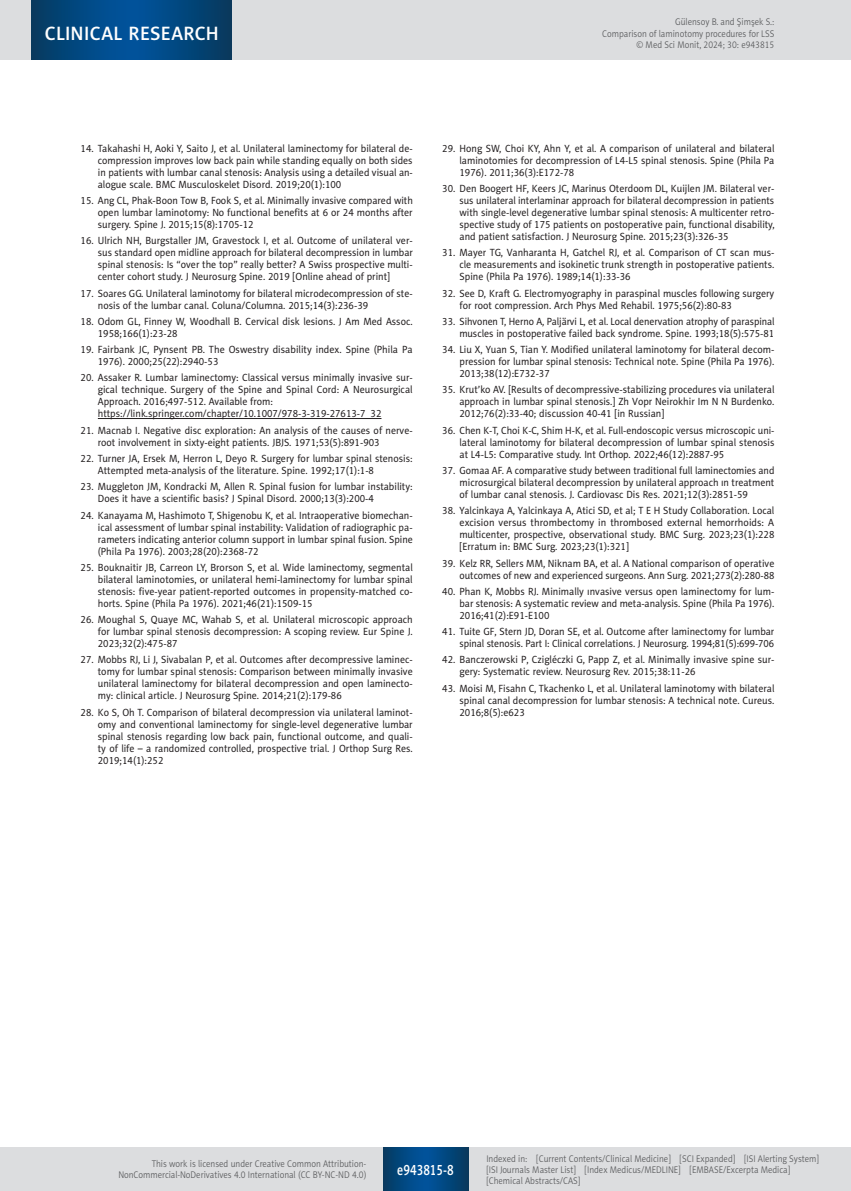
<style>
.page{position:relative;width:851px;height:1191px;background:#fff}
.page>*{position:absolute;margin:0;border:0;box-sizing:border-box;transform-origin:0 0}
.t1{font:19.5px "Naomi Sans EFN Medium";letter-spacing:.015em;color:#fff}
.t2{font:15px "Naomi Sans EFN Medium";color:#fff;scale:.8 1}
.MSM_Referencje_punkt{font:10.5px/12px "Naomi Sans EFN";color:#231f20;text-align:justify;scale:.95 1}
.MSM_Referencje_punkt-2{font:10.5px/12px "Naomi Sans EFN";color:#231f20;text-align:justify;scale:.94 1}
.MSM_Referencje_punkt-3{font:10.5px/12px "Naomi Sans EFN";color:#231f20;text-align:right;scale:.93 1}
.t3{font:9.75px/11.2px "Naomi Sans EFN Light";color:#57585a;text-align:right;scale:.9 1}
</style>
<div class="page">
<hr style="left:98px;top:418px;width:283px;height:1px;background:#231f20">
<div style="left:0;top:1148px;width:850px;height:43px;background:#dcdddf"></div>
<svg style="left:383px;top:1147px;width:85px;height:43px"></svg>
<div style="left:0;top:0;width:850px;height:60px;background:#dcdddf"></div>
<svg style="left:32px;top:0;width:200px;height:60px"></svg>
<h1 class="t1" style="left:45px;top:22px;width:175px">CLINICAL RESEARCH</h1>
<p class="t3" style="left:602px;top:16px;width:193px">Gülensoy B. and Şimşek S.:<br>Comparison of laminotomy procedures for LSS © Med Sci Monit, 2024; 30: e943815</p>
<p class="MSM_Referencje_punkt" style="left:98px;top:142px;width:333px;text-indent:-17px">14. Takahashi H, Aoki Y, Saito J, et al. Unilateral laminectomy for bilateral de&shy;compression improves low back pain while standing equally on both sides in patients with lumbar canal stenosis: Analysis using a detailed visual an&shy;alogue scale. BMC Musculoskelet Disord. 2019;20(1):100</p>
<p class="MSM_Referencje_punkt" style="left:98px;top:195px;width:333px;text-indent:-17px">15. Ang CL, Phak-Boon Tow B, Fook S, et al. Minimally invasive compared with open lumbar laminotomy: No functional benefits at 6 or 24 months after surgery. Spine J. 2015;15(8):1705-12</p>
<p class="MSM_Referencje_punkt" style="left:98px;top:235px;width:333px;text-indent:-17px">16. Ulrich NH, Burgstaller JM, Gravestock I, et al. Outcome of unilateral ver&shy;sus standard open midline approach for bilateral decompression in lumbar spinal stenosis: Is “over the top” really better? A Swiss prospective multi&shy;center cohort study. J Neurosurg Spine. 2019 [Online ahead of print]</p>
<p class="MSM_Referencje_punkt" style="left:98px;top:287px;width:333px;text-indent:-17px">17. Soares GG. Unilateral laminotomy for bilateral microdecompression of ste&shy;nosis of the lumbar canal. Coluna/Columna. 2015;14(3):236-39</p>
<p class="MSM_Referencje_punkt" style="left:98px;top:315px;width:333px;text-indent:-17px">18. Odom GL, Finney W, Woodhall B. Cervical disk lesions. J Am Med Assoc.<br>1958;166(1):23-28</p>
<p class="MSM_Referencje_punkt" style="left:98px;top:344px;width:333px;text-indent:-17px">19. Fairbank JC, Pynsent PB. The Oswestry disability index. Spine (Phila Pa<br>1976). 2000;25(22):2940-53</p>
<p class="MSM_Referencje_punkt" style="left:98px;top:372px;width:333px;text-indent:-17px">20. Assaker R. Lumbar laminectomy: Classical versus minimally invasive sur&shy;gical technique. Surgery of the Spine and Spinal Cord: A Neurosurgical Approach. 2016;497-512. Available from:</p>
<p class="MSM_Referencje_punkt" style="left:98px;top:408px;width:300px">https://link.springer.com/chapter/10.1007/978-3-319-27613-7_32</p>
<p class="MSM_Referencje_punkt" style="left:98px;top:424px;width:333px;text-indent:-17px">21. Macnab I. Negative disc exploration: An analysis of the causes of nerve&shy;root involvement in sixty-eight patients. JBJS. 1971;53(5):891-903</p>
<p class="MSM_Referencje_punkt" style="left:98px;top:452px;width:333px;text-indent:-17px">22. Turner JA, Ersek M, Herron L, Deyo R. Surgery for lumbar spinal stenosis:<br>Attempted meta-analysis of the literature. Spine. 1992;17(1):1-8</p>
<p class="MSM_Referencje_punkt" style="left:98px;top:481px;width:333px;text-indent:-17px">23. Muggleton JM, Kondracki M, Allen R. Spinal fusion for lumbar instability:<br>Does it have a scientific basis? J Spinal Disord. 2000;13(3):200-4</p>
<p class="MSM_Referencje_punkt" style="left:98px;top:509px;width:333px;text-indent:-17px">24. Kanayama M, Hashimoto T, Shigenobu K, et al. Intraoperative biomechan&shy;ical assessment of lumbar spinal instability: Validation of radiographic pa&shy;rameters indicating anterior column support in lumbar spinal fusion. Spine (Phila Pa 1976). 2003;28(20):2368-72</p>
<p class="MSM_Referencje_punkt" style="left:98px;top:561px;width:333px;text-indent:-17px">25. Bouknaitir JB, Carreon LY, Brorson S, et al. Wide laminectomy, segmental bilateral laminotomies, or unilateral hemi-laminectomy for lumbar spinal stenosis: five-year patient-reported outcomes in propensity-matched co&shy;horts. Spine (Phila Pa 1976). 2021;46(21):1509-15</p>
<p class="MSM_Referencje_punkt" style="left:98px;top:613px;width:333px;text-indent:-17px">26. Moughal S, Quaye MC, Wahab S, et al. Unilateral microscopic approach for lumbar spinal stenosis decompression: A scoping review. Eur Spine J.<br>2023;32(2):475-87</p>
<p class="MSM_Referencje_punkt" style="left:98px;top:654px;width:333px;text-indent:-17px">27. Mobbs RJ, Li J, Sivabalan P, et al. Outcomes after decompressive laminec&shy;tomy for lumbar spinal stenosis: Comparison between minimally invasive unilateral laminectomy for bilateral decompression and open laminecto&shy;my: clinical article. J Neurosurg Spine. 2014;21(2):179-86</p>
<p class="MSM_Referencje_punkt" style="left:98px;top:706px;width:333px;text-indent:-17px">28. Ko S, Oh T. Comparison of bilateral decompression via unilateral laminot&shy;omy and conventional laminectomy for single-level degenerative lumbar spinal stenosis regarding low back pain, functional outcome, and quali&shy;ty of life – a randomized controlled, prospective trial. J Orthop Surg Res.<br>2019;14(1):252</p>
<p class="MSM_Referencje_punkt" style="left:459px;top:142px;width:333px;text-indent:-17px">29. Hong SW, Choi KY, Ahn Y, et al. A comparison of unilateral and bilateral laminotomies for decompression of L4-L5 spinal stenosis. Spine (Phila Pa 1976). 2011;36(3):E172-78</p>
<p class="MSM_Referencje_punkt" style="left:459px;top:183px;width:333px;text-indent:-17px">30. Den Boogert HF, Keers JC, Marinus Oterdoom DL, Kuijlen JM. Bilateral ver&shy;sus unilateral interlaminar approach for bilateral decompression in patients with single-level degenerative lumbar spinal stenosis: A multicenter retro&shy;spective study of 175 patients on postoperative pain, functional disability, and patient satisfaction. J Neurosurg Spine. 2015;23(3):326-35</p>
<p class="MSM_Referencje_punkt" style="left:459px;top:247px;width:333px;text-indent:-17px">31. Mayer TG, Vanharanta H, Gatchel RJ, et al. Comparison of CT scan mus&shy;cle measurements and isokinetic trunk strength in postoperative patients.<br>Spine (Phila Pa 1976). 1989;14(1):33-36</p>
<p class="MSM_Referencje_punkt" style="left:459px;top:287px;width:333px;text-indent:-17px">32. See D, Kraft G. Electromyography in paraspinal muscles following surgery for root compression. Arch Phys Med Rehabil. 1975;56(2):80-83</p>
<p class="MSM_Referencje_punkt-3" style="left:442px;top:315px;width:358px">33. Sihvonen T, Herno A, Paljärvi L, et al. Local denervation atrophy of paraspinal muscles in postoperative failed back syndrome. Spine. 1993;18(5):575-81</p>
<p class="MSM_Referencje_punkt" style="left:459px;top:344px;width:333px;text-indent:-17px">34. Liu X, Yuan S, Tian Y. Modified unilateral laminotomy for bilateral decom&shy;pression for lumbar spinal stenosis: Technical note. Spine (Phila Pa 1976).<br>2013;38(12):E732-37</p>
<p class="MSM_Referencje_punkt" style="left:459px;top:384px;width:333px;text-indent:-17px">35. Krut’ko AV. [Results of decompressive-stabilizing procedures via unilateral approach in lumbar spinal stenosis.] Zh Vopr Neirokhir Im N N Burdenko.<br>2012;76(2):33-40; discussion 40-41 [in Russian]</p>
<p class="MSM_Referencje_punkt-2" style="left:459px;top:424px;width:336px;text-indent:-17px">36. Chen K-T, Choi K-C, Shim H-K, et al. Full-endoscopic versus microscopic uni&shy;lateral laminotomy for bilateral decompression of lumbar spinal stenosis at L4-L5: Comparative study. Int Orthop. 2022;46(12):2887-95</p>
<p class="MSM_Referencje_punkt-2" style="left:459px;top:464px;width:336px;text-indent:-17px">37. Gomaa AF. A comparative study between traditional full laminectomies and microsurgical bilateral decompression by unilateral approach ın treatment of lumbar canal stenosis. J. Cardiovasc Dis Res. 2021;12(3):2851-59</p>
<p class="MSM_Referencje_punkt" style="left:459px;top:505px;width:333px;text-indent:-17px">38. Yalcinkaya A, Yalcinkaya A, Atici SD, et al; T E H Study Collaboration. Local excision versus thrombectomy in thrombosed external hemorrhoids: A multicenter, prospective, observational study. BMC Surg. 2023;23(1):228 [Erratum in: BMC Surg. 2023;23(1):321]</p>
<p class="MSM_Referencje_punkt" style="left:442px;top:557px;width:351px;text-align:right">39. Kelz RR, Sellers MM, Niknam BA, et al. A National comparison of operative outcomes of new and experienced surgeons. Ann Surg. 2021;273(2):280-88</p>
<p class="MSM_Referencje_punkt" style="left:459px;top:585px;width:333px;text-indent:-17px">40. Phan K, Mobbs RJ. Minimally ınvasive versus open laminectomy for lum&shy;bar stenosis: A systematic review and meta-analysis. Spine (Phila Pa 1976).<br>2016;41(2):E91-E100</p>
<p class="MSM_Referencje_punkt" style="left:442px;top:625px;width:351px;text-align:right">41. Tuite GF, Stern JD, Doran SE, et al. Outcome after laminectomy for lumbar spinal stenosis. Part I: Clinical correlations. J Neurosurg. 1994;81(5):699-706</p>
<p class="MSM_Referencje_punkt" style="left:459px;top:654px;width:333px;text-indent:-17px">42. Banczerowski P, Czigléczki G, Papp Z, et al. Minimally invasive spine sur&shy;gery: Systematic review. Neurosurg Rev. 2015;38:11-26</p>
<p class="MSM_Referencje_punkt" style="left:459px;top:682px;width:333px;text-indent:-17px">43. Moisi M, Fisahn C, Tkachenko L, et al. Unilateral laminotomy with bilateral spinal canal decompression for lumbar stenosis: A technical note. Cureus.<br>2016;8(5):e623</p>
<p class="t3" style="left:118px;top:1158px;width:277px">This work is licensed under Creative Common Attribution-<br>NonCommercial-NoDerivatives 4.0 International (CC BY-NC-ND 4.0)</p>
<h2 class="t2" style="left:397px;top:1160px;width:72px">e943815-8</h2>
<p class="t3" style="left:486px;top:1152px;width:371px;text-align:left">Indexed in: [Current Contents/Clinical Medicine] [SCI Expanded] [ISI Alerting System] [ISI Journals Master List] [Index Medicus/MEDLINE] [EMBASE/Excerpta Medica] [Chemical Abstracts/CAS]</p>
</div>
